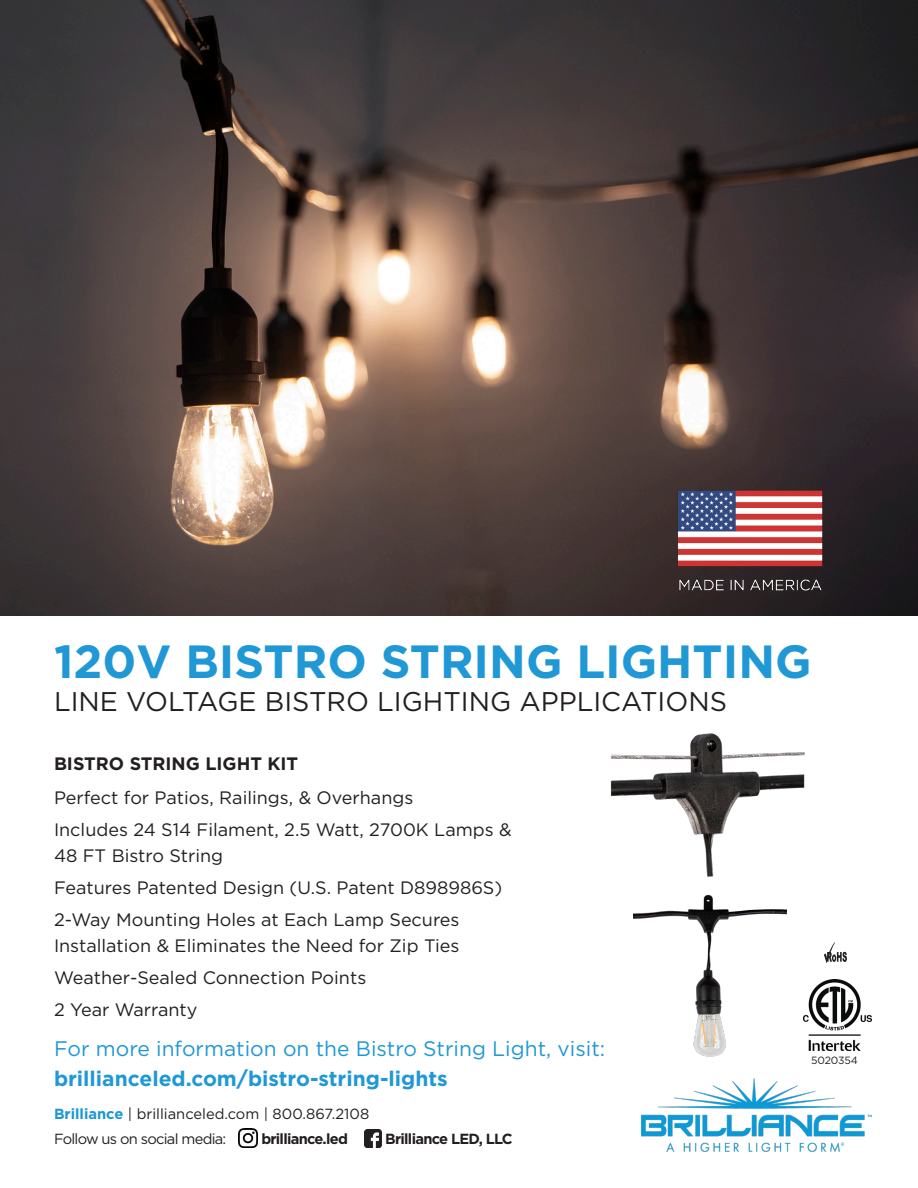
<style>
.page{position:relative;width:918px;height:1188px;background:#fff}
.page>*{position:absolute;margin:0;border:0;box-sizing:border-box;transform-origin:0 0}
.t1{font:700 46.5px "Gotham";color:#1f98d5}
.t2{font:27px "Gotham";color:#231f20}
.t3{font:21px/30px "Gotham";color:#1f98d5}
.t4{font:18px/25.5px "Gotham";color:#231f20}
.t5{font:700 18px "Gotham";color:#231f20}
.t6{font:14.7px "Gotham";letter-spacing:-.015em;color:#231f20}
.t7{font:700 14.7px "Gotham";letter-spacing:-.05em;color:#231f20}
.t8{font:14.7px "Gotham";letter-spacing:-.05em;color:#231f20}
.t9{font:10.5px "Gotham";letter-spacing:-.015em;color:#231f20}
.s1{font-weight:700}
.s2{font-weight:700;color:#1a98d6}
</style>
<div class="page">
<img style="left:239px;top:1129px;width:18px;height:18px">
<img style="left:364px;top:1130px;width:18px;height:17px">
<img style="left:642px;top:1078px;width:229px;height:73px">
<img style="left:0;top:0;width:918px;height:616px">
<img style="left:610px;top:733px;width:195px;height:144px">
<img style="left:665px;top:470px;width:169px;height:135px">
<img style="left:634px;top:895px;width:153px;height:162px">
<svg style="left:824px;top:942px;width:23px;height:21px"></svg>
<img style="left:803px;top:979px;width:68px;height:72px">
<p class="t1" style="left:54px;top:631px;width:759px">120V BISTRO STRING LIGHTING</p>
<p class="t2" style="left:54px;top:684px;width:675px">LINE VOLTAGE BISTRO LIGHTING APPLICATIONS</p>
<p class="t5" style="left:54px;top:752px;width:246px">BISTRO STRING LIGHT KIT</p>
<p class="t4" style="left:54px;top:785px;width:361px">Perfect for Patios, Railings, &amp; Overhangs</p>
<p class="t4" style="left:54px;top:817px;width:459px">Includes 24 S14 Filament, 2.5 Watt, 2700K Lamps &amp;<br>48 FT Bistro String</p>
<p class="t4" style="left:54px;top:875px;width:450px">Features Patented Design (U.S. Patent D898986S)</p>
<p class="t4" style="left:54px;top:907px;width:407px">2-Way Mounting Holes at Each Lamp Secures<br>Installation &amp; Eliminates the Need for Zip Ties</p>
<p class="t4" style="left:54px;top:965px;width:314px">Weather-Sealed Connection Points</p>
<p class="t4" style="left:54px;top:997px;width:145px">2 Year Warranty</p>
<p class="t3" style="left:54px;top:1033px;width:553px">For more information on the Bistro String Light, visit: <span class="s1">brillianceled.com/bistro-string-lights</span></p>
<p class="t6" style="left:54px;top:1105px;width:317px"><span class="s2">Brilliance</span> | brillianceled.com | 800.867.2108</p>
<p class="t8" style="left:54px;top:1130px;width:174px">Follow us on social media:</p>
<p class="t7" style="left:261px;top:1130px;width:88px">brilliance.led</p>
<p class="t7" style="left:385px;top:1130px;width:129px">Brilliance LED, LLC</p>
<p class="t9" style="left:811px;top:1053px;width:48px">5020354</p>
</div>
